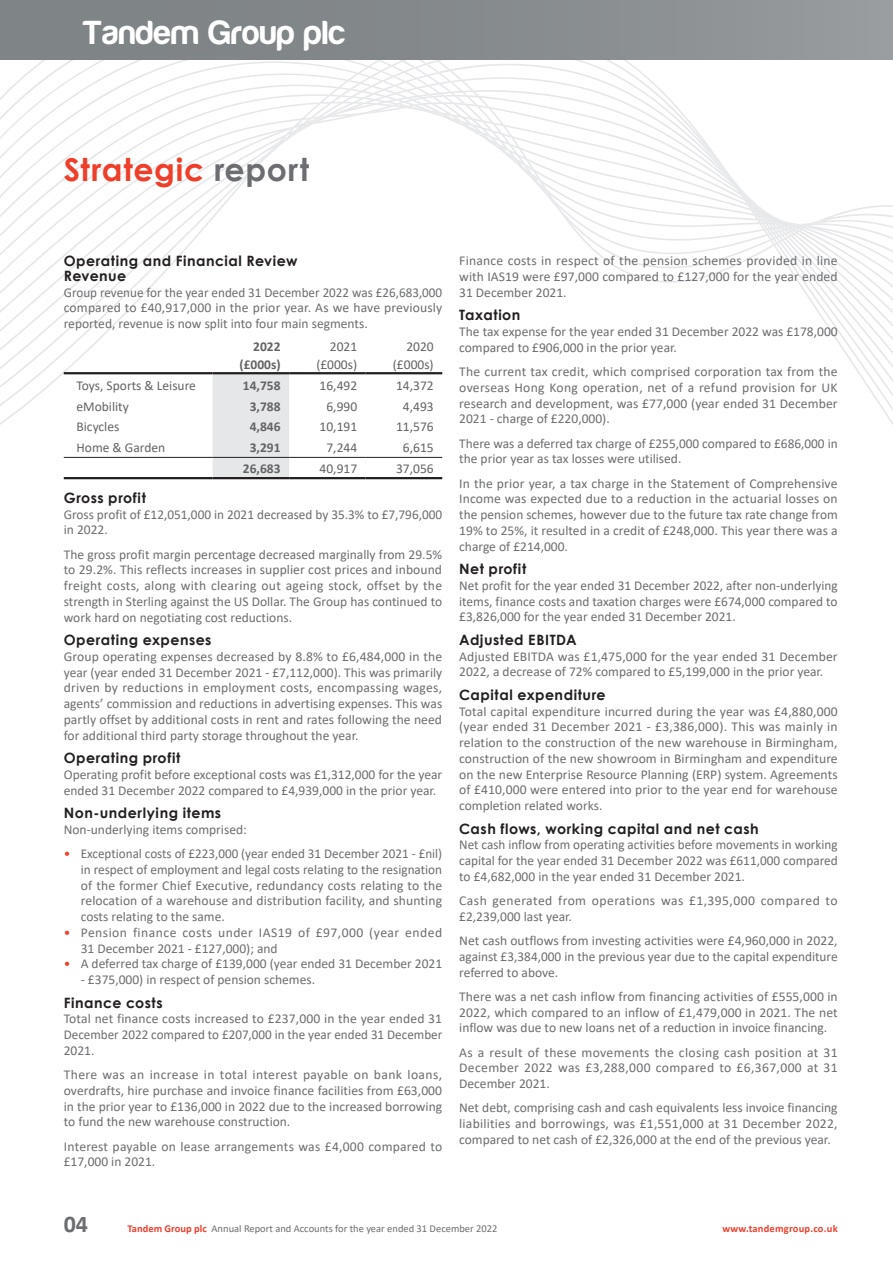
<style>
.page{position:relative;width:893px;height:1263px;background:#fff}
.page>*{position:absolute;margin:0;border:0;box-sizing:border-box;transform-origin:0 0}
.t1{font:700 34.5px "Harabara";letter-spacing:.02em;color:#fff}
.t2{font:700 31.5px "Century Gothic";letter-spacing:.02em;color:#ef3e2a}
.t3{font:700 24px "Calibri";color:#6c6d70}
.t4{font:700 14.25px/15px "Century Gothic";letter-spacing:.035em;color:#231f20}
.t5{font:13.5px/15.8px "Calibri";color:#6c6d70;text-align:justify}
.t6{font:13.5px/18px "Calibri";color:#636366;text-align:right}
.t7{font:13.5px/15.8px "Calibri";letter-spacing:.035em;color:#6c6d70}
.t8{font:13.5px/15.8px "Calibri";letter-spacing:.03em;color:#6c6d70}
.t9{font:700 13.5px/18px "Calibri";color:#636366;text-align:right}
.t10{font:10.5px "Calibri";color:#6c6d70}
.t11{font:700 10.5px "Calibri";letter-spacing:.02em;color:#ef3e2a}
.s1{color:#6c6d70}
.s2{color:#ef3e2a}
.s3{font-weight:700;color:#ef3e2a}
</style>
<div class="page">
<svg style="left:0;top:59px;width:893px;height:366px"></svg>
<div style="left:213px;top:374px;width:76px;height:103px;background:#e6e7e9"></div>
<hr style="left:64px;top:372px;width:149px;height:2px;background:#231f20">
<hr style="left:289px;top:372px;width:77px;height:2px;background:#231f20">
<hr style="left:366px;top:372px;width:76px;height:2px;background:#231f20">
<hr style="left:64px;top:477px;width:149px;height:2px;background:#231f20">
<hr style="left:213px;top:477px;width:76px;height:2px;background:#231f20">
<hr style="left:289px;top:477px;width:77px;height:2px;background:#231f20">
<hr style="left:366px;top:477px;width:76px;height:2px;background:#231f20">
<hr style="left:64px;top:457px;width:149px;height:1px;background:#231f20">
<hr style="left:213px;top:457px;width:76px;height:1px;background:#231f20">
<hr style="left:289px;top:457px;width:77px;height:1px;background:#231f20">
<hr style="left:366px;top:457px;width:76px;height:1px;background:#231f20">
<hr style="left:213px;top:372px;width:76px;height:2px;background:#231f20">
<div style="left:0;top:0;width:893px;height:59px;background:linear-gradient(to right,#7a7f82,#95999b)"></div>
<h1 class="t1" style="left:83px;top:15px;width:264px">Tandem Group plc</h1>
<h2 class="t2" style="left:64px;top:146px;width:247px">Strategic <span class="s1">report</span></h2>
<p class="t4" style="left:64px;top:252px;width:235px">Operating and Financial Review<br>Revenue</p>
<p class="t5" style="left:64px;top:284px;width:380px">Group revenue for the year ended 31 December 2022 was £26,683,000 compared to £40,917,000 in the prior year. As we have previously reported, revenue is now split into four main segments.</p>
<p class="t9" style="left:239px;top:337px;width:43px">2022 (£000s)</p>
<p class="t6" style="left:316px;top:337px;width:42px">2021 (£000s)</p>
<p class="t6" style="left:393px;top:337px;width:42px">2020 (£000s)</p>
<p class="t6" style="left:77px;top:376px;width:121px">Toys, Sports &amp; Leisure</p>
<p class="t9" style="left:243px;top:376px;width:39px">14,758</p>
<p class="t6" style="left:320px;top:376px;width:39px">16,492</p>
<p class="t6" style="left:396px;top:376px;width:39px">14,372</p>
<p class="t6" style="left:77px;top:397px;width:54px">eMobility</p>
<p class="t9" style="left:250px;top:397px;width:32px">3,788</p>
<p class="t6" style="left:326px;top:397px;width:32px">6,990</p>
<p class="t6" style="left:403px;top:397px;width:32px">4,493</p>
<p class="t6" style="left:77px;top:417px;width:44px">Bicycles</p>
<p class="t9" style="left:250px;top:418px;width:32px">4,846</p>
<p class="t6" style="left:320px;top:417px;width:39px">10,191</p>
<p class="t6" style="left:396px;top:417px;width:39px">11,576</p>
<p class="t6" style="left:77px;top:438px;width:90px">Home &amp; Garden</p>
<p class="t9" style="left:250px;top:438px;width:32px">3,291</p>
<p class="t6" style="left:326px;top:438px;width:32px">7,244</p>
<p class="t6" style="left:403px;top:438px;width:32px">6,615</p>
<p class="t9" style="left:243px;top:459px;width:39px">26,683</p>
<p class="t6" style="left:320px;top:459px;width:39px">40,917</p>
<p class="t6" style="left:396px;top:459px;width:39px">37,056</p>
<p class="t4" style="left:64px;top:489px;width:84px">Gross profit</p>
<p class="t5" style="left:64px;top:506px;width:380px">Gross profit of £12,051,000 in 2021 decreased by 35.3% to £7,796,000 in 2022.</p>
<p class="t5" style="left:64px;top:546px;width:380px">The gross profit margin percentage decreased marginally from 29.5% to 29.2%. This reflects increases in supplier cost prices and inbound freight costs, along with clearing out ageing stock, offset by the strength in Sterling against the US Dollar. The Group has continued to work hard on negotiating cost reductions.</p>
<p class="t4" style="left:64px;top:632px;width:149px">Operating expenses</p>
<p class="t5" style="left:64px;top:648px;width:380px">Group operating expenses decreased by 8.8% to £6,484,000 in the year (year ended 31 December 2021 - £7,112,000). This was primarily driven by reductions in employment costs, encompassing wages, agents’ commission and reductions in advertising expenses. This was partly offset by additional costs in rent and rates following the need for additional third party storage throughout the year.</p>
<p class="t4" style="left:64px;top:750px;width:118px">Operating profit</p>
<p class="t5" style="left:64px;top:766px;width:380px">Operating profit before exceptional costs was £1,312,000 for the year ended 31 December 2022 compared to £4,939,000 in the prior year.</p>
<p class="t4" style="left:64px;top:805px;width:159px">Non-underlying items</p>
<p class="t5" style="left:64px;top:821px;width:184px">Non-underlying items comprised:</p>
<p class="t5" style="left:81px;top:845px;width:363px;text-indent:-17px"><span class="s2">•</span> Exceptional costs of £223,000 (year ended 31 December 2021 - £nil) in respect of employment and legal costs relating to the resignation of the former Chief Executive, redundancy costs relating to the relocation of a warehouse and distribution facility, and shunting costs relating to the same.</p>
<p class="t7" style="left:81px;top:924px;width:363px;text-indent:-17px"><span class="s2">•</span> Pension finance costs under IAS19 of £97,000 (year ended<br>31 December 2021 - £127,000); and</p>
<p class="t5" style="left:64px;top:956px;width:380px"><span class="s2">•</span> A deferred tax charge of £139,000 (year ended 31 December 2021</p>
<p class="t5" style="left:81px;top:971px;width:236px">- £375,000) in respect of pension schemes.</p>
<p class="t4" style="left:64px;top:994px;width:101px">Finance costs</p>
<p class="t5" style="left:64px;top:1011px;width:380px">Total net finance costs increased to £237,000 in the year ended 31<br>December 2022 compared to £207,000 in the year ended 31 December 2021.</p>
<p class="t5" style="left:64px;top:1066px;width:380px">There was an increase in total interest payable on bank loans, overdrafts, hire purchase and invoice finance facilities from £63,000 in the prior year to £136,000 in 2022 due to the increased borrowing to fund the new warehouse construction.</p>
<p class="t5" style="left:64px;top:1138px;width:380px">Interest payable on lease arrangements was £4,000 compared to £17,000 in 2021.</p>
<p class="t5" style="left:459px;top:253px;width:380px">Finance costs in respect of the pension schemes provided in line with IAS19 were £97,000 compared to £127,000 for the year ended 31 December 2021.</p>
<p class="t4" style="left:459px;top:307px;width:63px">Taxation</p>
<p class="t5" style="left:459px;top:323px;width:380px">The tax expense for the year ended 31 December 2022 was £178,000 compared to £906,000 in the prior year.</p>
<p class="t5" style="left:459px;top:363px;width:380px">The current tax credit, which comprised corporation tax from the overseas Hong Kong operation, net of a refund provision for UK research and development, was £77,000 (year ended 31 December 2021 - charge of £220,000).</p>
<p class="t5" style="left:459px;top:435px;width:380px">There was a deferred tax charge of £255,000 compared to £686,000 in the prior year as tax losses were utilised.</p>
<p class="t5" style="left:459px;top:475px;width:380px">In the prior year, a tax charge in the Statement of Comprehensive Income was expected due to a reduction in the actuarial losses on the pension schemes, however due to the future tax rate change from 19% to 25%, it resulted in a credit of £248,000. This year there was a charge of £214,000.</p>
<p class="t4" style="left:459px;top:561px;width:69px">Net profit</p>
<p class="t5" style="left:459px;top:577px;width:380px">Net profit for the year ended 31 December 2022, after non-underlying items, finance costs and taxation charges were £674,000 compared to £3,826,000 for the year ended 31 December 2021.</p>
<p class="t4" style="left:459px;top:631px;width:119px">Adjusted EBITDA</p>
<p class="t5" style="left:459px;top:648px;width:380px">Adjusted EBITDA was £1,475,000 for the year ended 31 December<br>2022, a decrease of 72% compared to £5,199,000 in the prior year.</p>
<p class="t4" style="left:459px;top:686px;width:148px">Capital expenditure</p>
<p class="t5" style="left:459px;top:703px;width:380px">Total capital expenditure incurred during the year was £4,880,000 (year ended 31 December 2021 - £3,386,000). This was mainly in relation to the construction of the new warehouse in Birmingham, construction of the new showroom in Birmingham and expenditure on the new Enterprise Resource Planning (ERP) system. Agreements of £410,000 were entered into prior to the year end for warehouse completion related works.</p>
<p class="t4" style="left:459px;top:820px;width:301px">Cash flows, working capital and net cash</p>
<p class="t5" style="left:459px;top:837px;width:380px">Net cash inflow from operating activities before movements in working capital for the year ended 31 December 2022 was £611,000 compared to £4,682,000 in the year ended 31 December 2021.</p>
<p class="t8" style="left:459px;top:892px;width:380px">Cash generated from operations was £1,395,000 compared to £2,239,000 last year.</p>
<p class="t5" style="left:459px;top:932px;width:380px">Net cash outflows from investing activities were £4,960,000 in 2022, against £3,384,000 in the previous year due to the capital expenditure referred to above.</p>
<p class="t5" style="left:459px;top:988px;width:380px">There was a net cash inflow from financing activities of £555,000 in 2022, which compared to an inflow of £1,479,000 in 2021. The net inflow was due to new loans net of a reduction in invoice financing.</p>
<p class="t5" style="left:459px;top:1044px;width:380px">As a result of these movements the closing cash position at 31<br>December 2022 was £3,288,000 compared to £6,367,000 at 31<br>December 2021.</p>
<p class="t5" style="left:459px;top:1100px;width:380px">Net debt, comprising cash and cash equivalents less invoice financing liabilities and borrowings, was £1,551,000 at 31 December 2022, compared to net cash of £2,326,000 at the end of the previous year.</p>
<h3 class="t3" style="left:64px;top:1207px;width:26px">04</h3>
<p class="t10" style="left:128px;top:1221px;width:371px"><span class="s3">Tandem Group plc</span> Annual Report and Accounts for the year ended 31 December 2022</p>
<p class="t11" style="left:722px;top:1221px;width:117px">www.tandemgroup.co.uk</p>
</div>
